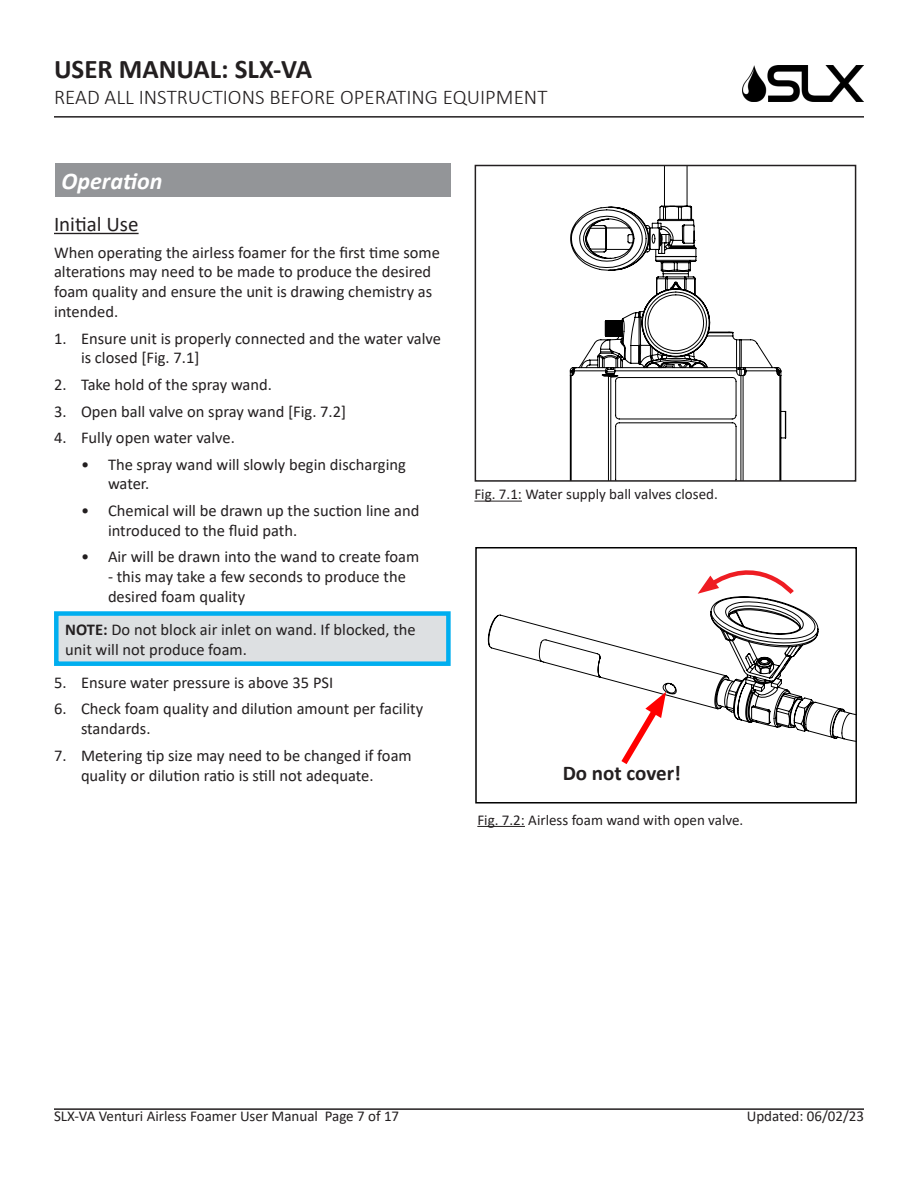
<style>
.page{position:relative;width:918px;height:1188px;background:#fff}
.page>*{position:absolute;margin:0;border:0;box-sizing:border-box;transform-origin:0 0}
.t1{font:700 27px "Calibri";color:#231f20}
.Topic_Header{font:italic 700 24px "Calibri";color:#fff}
.t2{font:300 21px "Calibri";color:#231f20}
.Paragraph_Header_1{font:700 21px "Calibri";color:#231f20}
.Paragraph_body_1{font:21px "Calibri";color:#231f20}
.Paragraph_body_1-2{font:16.5px/19.8px "Calibri";color:#231f20}
.t3{font:15px "Calibri";color:#231f20}
.s1{font-weight:700}
</style>
<div class="page">
<hr style="left:54px;top:1108px;width:810px;height:2px;background:#231f20">
<hr style="left:54px;top:116px;width:810px;height:2px;background:#231f20">
<img style="left:742px;top:65px;width:122px;height:37px">
<hr style="left:474px;top:501px;width:48px;height:1px;background:#231f20">
<hr style="left:54px;top:233px;width:85px;height:1px;background:#231f20">
<div style="left:55px;top:163px;width:396px;height:34px;background:#939598"></div>
<hr style="left:477px;top:826px;width:48px;height:1px;background:#231f20">
<svg style="left:569px;top:168px;width:218px;height:311px"></svg>
<div style="left:475px;top:165px;width:381px;height:317px;border:2px solid #231f20"></div>
<svg style="left:487px;top:593px;width:367px;height:149px"></svg>
<div style="left:475px;top:547px;width:382px;height:257px;border:2px solid #000"></div>
<svg style="left:698px;top:570px;width:99px;height:27px"></svg>
<svg style="left:616px;top:692px;width:51px;height:72px"></svg>
<div style="left:56px;top:614px;width:392px;height:50px;background:#dde0e2"></div>
<div style="left:54px;top:611px;width:397px;height:55px;border:4px solid #00aeef"></div>
<h1 class="t1" style="left:54px;top:50px;width:260px">USER MANUAL: SLX-VA</h1>
<p class="t2" style="left:54px;top:84px;width:495px">READ ALL INSTRUCTIONS BEFORE OPERATING EQUIPMENT</p>
<p class="Topic_Header" style="left:61px;top:164px;width:102px">Operation</p>
<p class="Paragraph_body_1" style="left:54px;top:210px;width:86px">Initial Use</p>
<p class="Paragraph_body_1-2" style="left:54px;top:242px;width:388px">When operating the airless foamer for the first time some alterations may need to be made to produce the desired foam quality and ensure the unit is drawing chemistry as intended.</p>
<p class="Paragraph_body_1-2" style="left:81px;top:328px;width:362px;text-indent:-27px">1. Ensure unit is properly connected and the water valve is closed [Fig. 7.1]</p>
<p class="Paragraph_body_1-2" style="left:54px;top:374px;width:220px">2. Take hold of the spray wand.</p>
<p class="Paragraph_body_1-2" style="left:54px;top:401px;width:294px">3. Open ball valve on spray wand [Fig. 7.2]</p>
<p class="Paragraph_body_1-2" style="left:54px;top:427px;width:182px">4. Fully open water valve.</p>
<p class="Paragraph_body_1-2" style="left:108px;top:454px;width:299px;text-indent:-27px">• The spray wand will slowly begin discharging water.</p>
<p class="Paragraph_body_1-2" style="left:108px;top:500px;width:313px;text-indent:-27px">• Chemical will be drawn up the suction line and introduced to the fluid path.</p>
<p class="Paragraph_body_1-2" style="left:81px;top:547px;width:340px">• Air will be drawn into the wand to create foam</p>
<p class="Paragraph_body_1-2" style="left:108px;top:566px;width:300px">- this may take a few seconds to produce the desired foam quality</p>
<p class="Paragraph_body_1-2" style="left:65px;top:619px;width:352px"><span class="s1">NOTE:</span> Do not block air inlet on wand. If blocked, the unit will not produce foam.</p>
<p class="Paragraph_body_1-2" style="left:54px;top:672px;width:281px">5. Ensure water pressure is above 35 PSI</p>
<p class="Paragraph_body_1-2" style="left:81px;top:699px;width:344px;text-indent:-27px">6. Check foam quality and dilution amount per facility standards.</p>
<p class="Paragraph_body_1-2" style="left:81px;top:745px;width:332px;text-indent:-27px">7. Metering tip size may need to be changed if foam quality or dilution ratio is still not adequate.</p>
<p class="t3" style="left:474px;top:484px;width:245px">Fig. 7.1: Water supply ball valves closed.</p>
<p class="Paragraph_Header_1" style="left:563px;top:758px;width:120px">Do not cover!</p>
<p class="t3" style="left:477px;top:809px;width:268px">Fig. 7.2: Airless foam wand with open valve.</p>
<p class="t3" style="left:54px;top:1106px;width:347px">SLX-VA Venturi Airless Foamer User Manual Page 7 of 17</p>
<p class="t3" style="left:747px;top:1106px;width:119px">Updated: 06/02/23</p>
</div>
